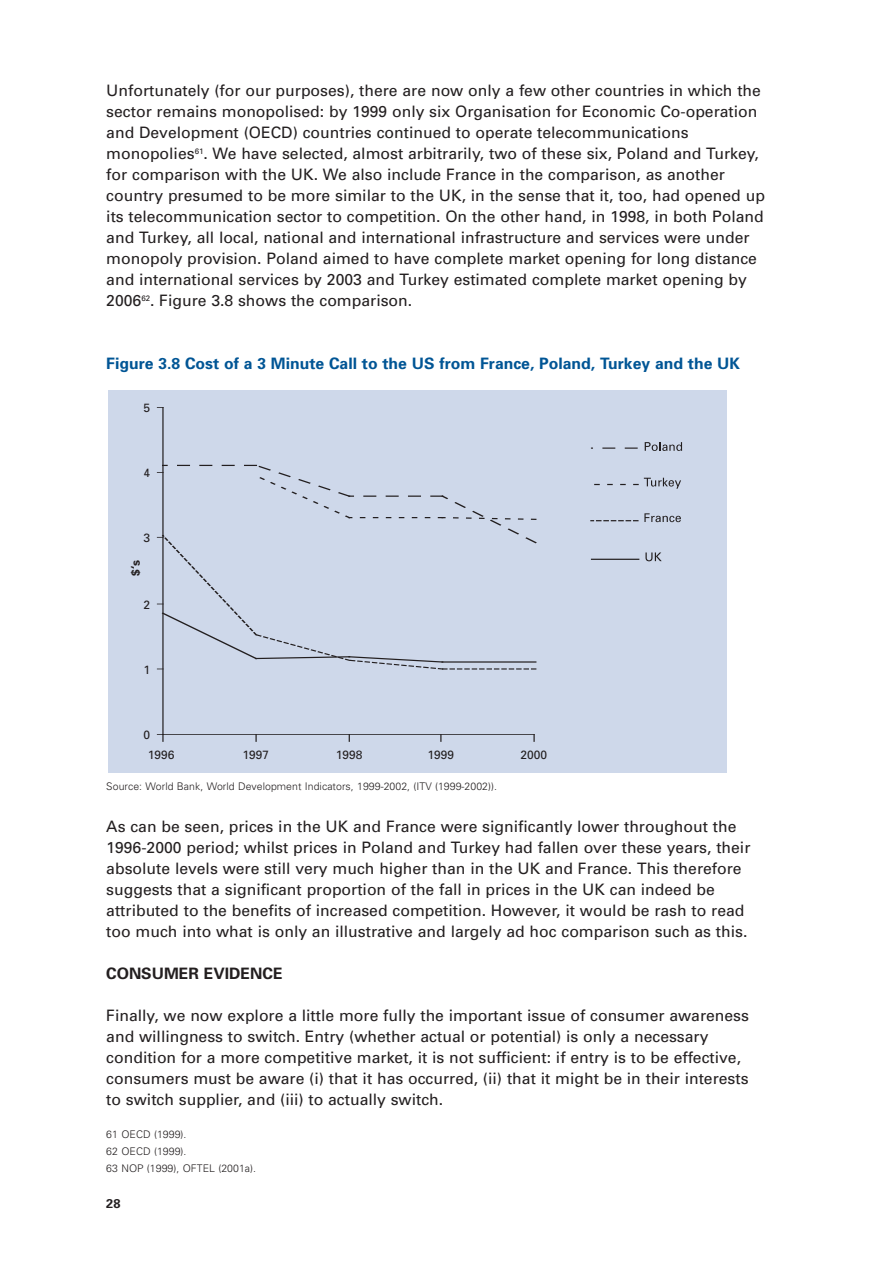
<style>
.page{position:relative;width:893px;height:1263px;background:#fff}
.page>*{position:absolute;margin:0;border:0;box-sizing:border-box;transform-origin:0 0}
.t1{font:15.75px/21px "Univers";color:#231f20}
.t2{font:700 15.75px "Univers";color:#005595}
.t3{font:700 15.75px "Univers";color:#231f20}
.t4{font:700 12.75px "Univers";color:#231f20}
.t5{font:12px "Univers";color:#231f20}
.t6{font:700 12px "Univers";color:#231f20}
.t7{font:300 10.5px/17px "Univers";letter-spacing:.005em;color:#231f20}
</style>
<div class="page">
<div style="left:108px;top:390px;width:619px;height:383px;background:#ced8ea"></div>
<hr style="left:163px;top:407px;width:1px;height:327px;background:#231f20">
<hr style="left:163px;top:734px;width:371px;height:1px;background:#231f20">
<svg style="left:157px;top:734px;width:7px;height:7px"></svg>
<svg style="left:157px;top:464px;width:380px;height:206px"></svg>
<hr style="left:592px;top:558px;width:46px;height:2px;background:#231f20">
<svg style="left:645px;top:552px;width:17px;height:9px"></svg>
<svg style="left:591px;top:520px;width:47px;height:1px"></svg>
<svg style="left:644px;top:513px;width:37px;height:9px"></svg>
<svg style="left:592px;top:447px;width:45px;height:2px"></svg>
<svg style="left:645px;top:442px;width:37px;height:9px"></svg>
<svg style="left:594px;top:484px;width:44px;height:1px"></svg>
<svg style="left:644px;top:478px;width:37px;height:11px"></svg>
<p class="t1" style="left:106px;top:82px;width:660px">Unfortunately (for our purposes), there are now only a few other countries in which the sector remains monopolised: by 1999 only six Organisation for Economic Co-operation and Development (OECD) countries continued to operate telecommunications monopolies<sup>61</sup>. We have selected, almost arbitrarily, two of these six, Poland and Turkey, for comparison with the UK. We also include France in the comparison, as another country presumed to be more similar to the UK, in the sense that it, too, had opened up its telecommunication sector to competition. On the other hand, in 1998, in both Poland and Turkey, all local, national and international infrastructure and services were under monopoly provision. Poland aimed to have complete market opening for long distance and international services by 2003 and Turkey estimated complete market opening by 2006<sup>62</sup>. Figure 3.8 shows the comparison.</p>
<p class="t2" style="left:106px;top:358px;width:635px">Figure 3.8 Cost of a 3 Minute Call to the US from France, Poland, Turkey and the UK</p>
<p class="t5" style="left:144px;top:534px;width:8px">3</p>
<p class="t6" style="left:131px;top:576px;width:18px;rotate:-90deg">$‘s</p>
<p class="t5" style="left:144px;top:730px;width:8px">0</p>
<p class="t5" style="left:148px;top:750px;width:28px">1996</p>
<p class="t5" style="left:243px;top:750px;width:28px">1997</p>
<p class="t5" style="left:336px;top:750px;width:28px">1998</p>
<p class="t5" style="left:427px;top:750px;width:28px">1999</p>
<p class="t5" style="left:520px;top:750px;width:28px">2000</p>
<p class="t7" style="left:106px;top:779px;width:392px">Source: World Bank, World Development Indicators, 1999-2002, (ITV (1999-2002)).</p>
<p class="t1" style="left:106px;top:817px;width:646px">As can be seen, prices in the UK and France were significantly lower throughout the 1996-2000 period; whilst prices in Poland and Turkey had fallen over these years, their absolute levels were still very much higher than in the UK and France. This therefore suggests that a significant proportion of the fall in prices in the UK can indeed be attributed to the benefits of increased competition. However, it would be rash to read too much into what is only an illustrative and largely ad hoc comparison such as this.</p>
<p class="t3" style="left:106px;top:968px;width:178px">CONSUMER EVIDENCE</p>
<p class="t1" style="left:106px;top:1006px;width:644px">Finally, we now explore a little more fully the important issue of consumer awareness and willingness to switch. Entry (whether actual or potential) is only a necessary condition for a more competitive market, it is not sufficient: if entry is to be effective, consumers must be aware (i) that it has occurred, (ii) that it might be in their interests to switch supplier, and (iii) to actually switch.</p>
<p class="t7" style="left:106px;top:1126px;width:151px">61 OECD (1999).<br>62 OECD (1999).<br>63 NOP (1999), OFTEL (2001a).</p>
<p class="t4" style="left:106px;top:1199px;width:16px">28</p>
</div>
